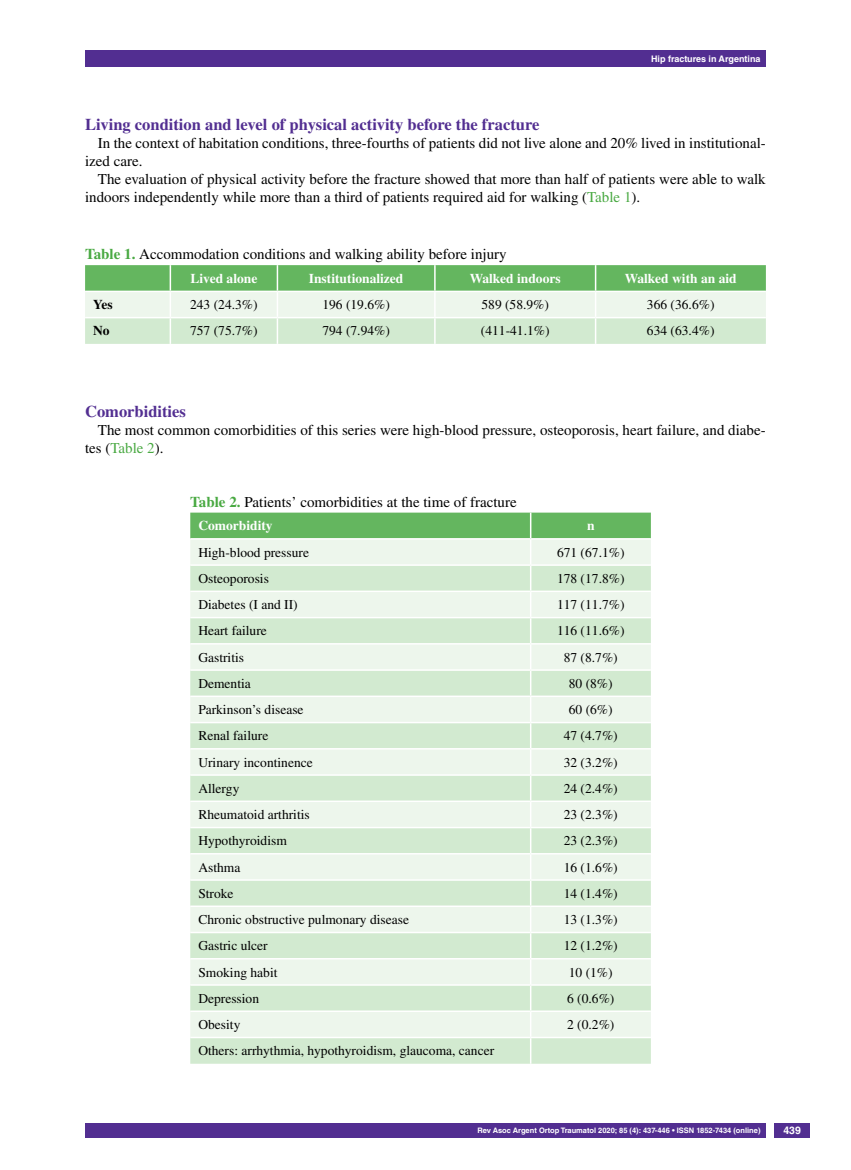
<style>
.page{position:relative;width:851px;height:1170px;background:#fff}
.page>*{position:absolute;margin:0;border:0;box-sizing:border-box;transform-origin:0 0}
.t1{font:700 16.5px "Times LT Std";color:#522e91}
.t2{font:15px/18px "Times LT Std";color:#000}
.t3{font:13.5px "Times LT Std";color:#000}
.t4{font:700 13.5px "Times LT Std";color:#fff}
.t5{font:700 13.5px "Times LT Std";color:#000}
.t6{font:700 10.5px "Helvetica LT Std";color:#fff}
.t7{font:700 9px "Helvetica LT Std";color:#fff}
.t8{font:700 7.5px "Helvetica LT Std";color:#fff}
.s1{color:#49a942}
.s2{font-weight:700;color:#49a942}
</style>
<div class="page">
<div style="left:85px;top:50px;width:680px;height:17px;background:#522e91"></div>
<div style="left:85px;top:1123px;width:680px;height:14px;background:#522e91"></div>
<div style="left:774px;top:1123px;width:35px;height:14px;background:#522e91"></div>
<svg style="left:85px;top:265px;width:680px;height:79px;background:#b9ddb6"></svg>
<hr style="left:595px;top:317px;width:170px;height:1px;background:#fff">
<hr style="left:594px;top:318px;width:2px;height:26px;background:#fff">
<svg style="left:190px;top:512px;width:460px;height:551px;background:#dbeeda"></svg>
<p class="t7" style="left:651px;top:53px;width:111px">Hip fractures in Argentina</p>
<p class="t1" style="left:85px;top:115px;width:456px">Living condition and level of physical activity before the fracture</p>
<p class="t2" style="left:85px;top:134px;width:682px;text-indent:13px">In the context of habitation conditions, three-fourths of patients did not live alone and 20% lived in institutional&shy;ized care.</p>
<p class="t2" style="left:85px;top:170px;width:682px;text-indent:13px">The evaluation of physical activity before the fracture showed that more than half of patients were able to walk indoors independently while more than a third of patients required aid for walking (<span class="s1">Table 1</span>).</p>
<p class="t2" style="left:85px;top:245px;width:423px"><span class="s2">Table 1.</span> Accommodation conditions and walking ability before injury</p>
<p class="t4" style="left:190px;top:270px;width:68px">Lived alone</p>
<p class="t4" style="left:309px;top:270px;width:96px">Institutionalized</p>
<p class="t4" style="left:469px;top:270px;width:92px">Walked indoors</p>
<p class="t4" style="left:624px;top:270px;width:113px">Walked with an aid</p>
<p class="t5" style="left:93px;top:296px;width:21px">Yes</p>
<p class="t3" style="left:190px;top:297px;width:69px">243 (24.3%)</p>
<p class="t3" style="left:322px;top:297px;width:69px">196 (19.6%)</p>
<p class="t3" style="left:481px;top:297px;width:69px">589 (58.9%)</p>
<p class="t3" style="left:647px;top:297px;width:69px">366 (36.6%)</p>
<p class="t5" style="left:93px;top:323px;width:18px">No</p>
<p class="t3" style="left:190px;top:323px;width:69px">757 (75.7%)</p>
<p class="t3" style="left:322px;top:323px;width:69px">794 (7.94%)</p>
<p class="t3" style="left:481px;top:323px;width:70px">(411-41.1%)</p>
<p class="t3" style="left:647px;top:323px;width:69px">634 (63.4%)</p>
<p class="t1" style="left:85px;top:401px;width:102px">Comorbidities</p>
<p class="t2" style="left:85px;top:420px;width:682px;text-indent:13px">The most common comorbidities of this series were high-blood pressure, osteoporosis, heart failure, and diabe&shy;tes (<span class="s1">Table 2</span>).</p>
<p class="t2" style="left:190px;top:492px;width:328px"><span class="s2">Table 2.</span> Patients’ comorbidities at the time of fracture</p>
<p class="t4" style="left:198px;top:517px;width:76px">Comorbidity</p>
<p class="t4" style="left:587px;top:517px;width:9px">n</p>
<p class="t3" style="left:198px;top:544px;width:112px">High-blood pressure</p>
<p class="t3" style="left:557px;top:544px;width:69px">671 (67.1%)</p>
<p class="t3" style="left:198px;top:570px;width:72px">Osteoporosis</p>
<p class="t3" style="left:557px;top:570px;width:69px">178 (17.8%)</p>
<p class="t3" style="left:198px;top:597px;width:101px">Diabetes (I and II)</p>
<p class="t3" style="left:557px;top:597px;width:69px">117 (11.7%)</p>
<p class="t3" style="left:198px;top:623px;width:70px">Heart failure</p>
<p class="t3" style="left:557px;top:623px;width:69px">116 (11.6%)</p>
<p class="t3" style="left:198px;top:649px;width:47px">Gastritis</p>
<p class="t3" style="left:563px;top:649px;width:55px">87 (8.7%)</p>
<p class="t3" style="left:198px;top:675px;width:54px">Dementia</p>
<p class="t3" style="left:568px;top:675px;width:45px">80 (8%)</p>
<p class="t3" style="left:198px;top:702px;width:107px">Parkinson’s disease</p>
<p class="t3" style="left:568px;top:702px;width:45px">60 (6%)</p>
<p class="t3" style="left:198px;top:728px;width:71px">Renal failure</p>
<p class="t3" style="left:563px;top:728px;width:55px">47 (4.7%)</p>
<p class="t3" style="left:198px;top:754px;width:116px">Urinary incontinence</p>
<p class="t3" style="left:563px;top:754px;width:55px">32 (3.2%)</p>
<p class="t3" style="left:198px;top:780px;width:42px">Allergy</p>
<p class="t3" style="left:563px;top:780px;width:55px">24 (2.4%)</p>
<p class="t3" style="left:198px;top:806px;width:113px">Rheumatoid arthritis</p>
<p class="t3" style="left:563px;top:806px;width:55px">23 (2.3%)</p>
<p class="t3" style="left:198px;top:833px;width:90px">Hypothyroidism</p>
<p class="t3" style="left:563px;top:833px;width:55px">23 (2.3%)</p>
<p class="t3" style="left:198px;top:859px;width:43px">Asthma</p>
<p class="t3" style="left:563px;top:859px;width:55px">16 (1.6%)</p>
<p class="t3" style="left:198px;top:885px;width:37px">Stroke</p>
<p class="t3" style="left:563px;top:885px;width:55px">14 (1.4%)</p>
<p class="t3" style="left:198px;top:911px;width:212px">Chronic obstructive pulmonary disease</p>
<p class="t3" style="left:563px;top:911px;width:55px">13 (1.3%)</p>
<p class="t3" style="left:198px;top:938px;width:71px">Gastric ulcer</p>
<p class="t3" style="left:563px;top:938px;width:55px">12 (1.2%)</p>
<p class="t3" style="left:198px;top:964px;width:81px">Smoking habit</p>
<p class="t3" style="left:568px;top:964px;width:45px">10 (1%)</p>
<p class="t3" style="left:198px;top:990px;width:62px">Depression</p>
<p class="t3" style="left:567px;top:990px;width:49px">6 (0.6%)</p>
<p class="t3" style="left:198px;top:1016px;width:43px">Obesity</p>
<p class="t3" style="left:567px;top:1016px;width:49px">2 (0.2%)</p>
<p class="t3" style="left:198px;top:1043px;width:297px">Others: arrhythmia, hypothyroidism, glaucoma, cancer</p>
<p class="t8" style="left:477px;top:1125px;width:284px">Rev Asoc Argent Ortop Traumatol 2020; 85 (4): 437-446 • ISSN 1852-7434 (online)</p>
<p class="t6" style="left:783px;top:1124px;width:19px">439</p>
</div>
